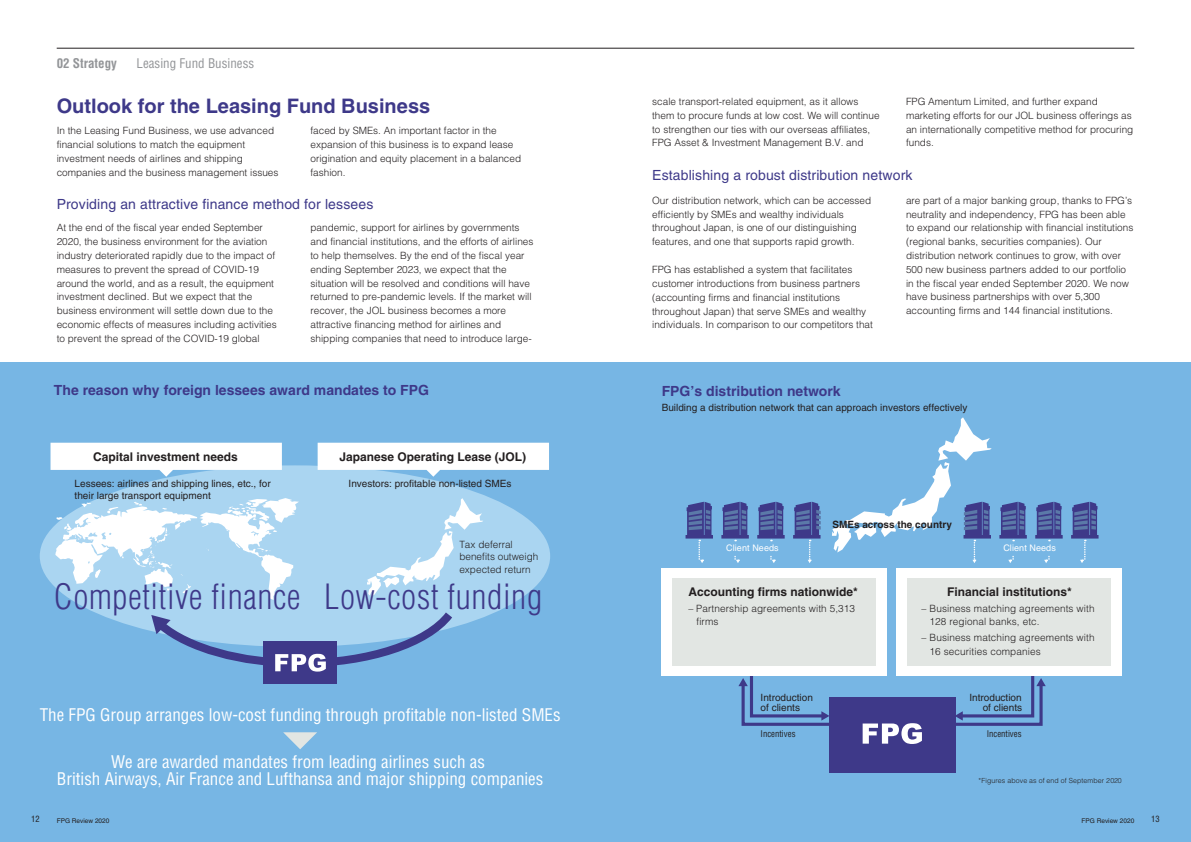
<style>
.page{position:relative;width:1191px;height:842px;background:#fff}
.page>*{position:absolute;margin:0;border:0;box-sizing:border-box;transform-origin:0 0}
.t1{font:300 condensed 34px "Helvetica LT Std";letter-spacing:.02em;color:#3e3989}
.t2{font:700 20px "Helvetica LT Std";color:#3e3989}
.t3{font:condensed 17px/16.8px "Helvetica LT Std";color:#fff;text-align:center}
.t4{font:14px "Helvetica LT Std";letter-spacing:.01em;color:#3e3989}
.t5{font:700 14px "Helvetica LT Std";color:#3e3989}
.t6{font:condensed 13px "Helvetica LT Std";color:#939598}
.t7{font:700 condensed 13px "Helvetica LT Std";color:#939598}
.t8{font:700 12px "Helvetica LT Std";color:#231f20}
.t9{font:300 10px/13.8px "Helvetica LT Std";color:#231f20}
.t10{font:10px/9.8px "Helvetica LT Std";color:#231f20}
.t11{font:700 10px "Helvetica LT Std";color:#231f20}
.t12{font:9px "Helvetica LT Std";letter-spacing:.01em;color:#fff}
.t13{font:condensed 9px "Helvetica LT Std";color:#231f20}
.t14{font:condensed 8.5px "Helvetica LT Std";color:#231f20}
.t15{font:300 7px "Helvetica LT Std";letter-spacing:.01em;color:#231f20}
.t16{font:6.5px "Helvetica LT Std";color:#231f20}
</style>
<div class="page">
<div style="left:0;top:363px;width:1191px;height:479px;background:#77b6e4"></div>
<div style="left:40px;top:465px;width:510px;height:182px;background:#aad5f1;border-radius:50%"></div>
<svg style="left:283px;top:732px;width:34px;height:17px"></svg>
<div style="left:263px;top:641px;width:74px;height:42px;background:#3e3989"></div>
<svg style="left:51px;top:443px;width:231px;height:34px"></svg>
<svg style="left:318px;top:443px;width:231px;height:34px"></svg>
<svg style="left:55px;top:498px;width:428px;height:174px"></svg>
<div style="left:897px;top:568px;width:224px;height:108px;background:#fff"></div>
<div style="left:828px;top:697px;width:127px;height:75px;background:#3e3989"></div>
<div style="left:661px;top:568px;width:225px;height:108px;background:#fff"></div>
<div style="left:672px;top:578px;width:204px;height:88px;background:#e2e6e3"></div>
<div style="left:907px;top:578px;width:204px;height:88px;background:#e2e6e3"></div>
<svg style="left:1071px;top:502px;width:27px;height:61px"></svg>
<svg style="left:1035px;top:502px;width:27px;height:61px"></svg>
<svg style="left:999px;top:502px;width:27px;height:61px"></svg>
<svg style="left:832px;top:417px;width:159px;height:146px"></svg>
<svg style="left:793px;top:502px;width:27px;height:61px"></svg>
<svg style="left:757px;top:502px;width:27px;height:61px"></svg>
<svg style="left:721px;top:502px;width:28px;height:61px"></svg>
<div style="left:999px;top:542px;width:62px;height:12px;background:#77b6e4"></div>
<svg style="left:685px;top:502px;width:28px;height:61px"></svg>
<div style="left:722px;top:542px;width:62px;height:12px;background:#77b6e4"></div>
<svg style="left:738px;top:668px;width:307px;height:76px"></svg>
<hr style="left:57px;top:48px;width:1077px;height:1px;background:#231f20">
<p class="t7" style="left:57px;top:55px;width:62px">02 Strategy</p>
<p class="t6" style="left:136px;top:55px;width:119px">Leasing Fund Business</p>
<p class="t2" style="left:57px;top:94px;width:375px">Outlook for the Leasing Fund Business</p>
<p class="t9" style="left:652px;top:94px;width:229px">scale transport-related equipment, as it allows them to procure funds at low cost. We will continue to strengthen our ties with our overseas affiliates, FPG Asset &amp; Investment Management B.V. and</p>
<p class="t9" style="left:906px;top:94px;width:229px">FPG Amentum Limited, and further expand marketing efforts for our JOL business offerings as an internationally competitive method for procuring funds.</p>
<p class="t9" style="left:57px;top:124px;width:223px">In the Leasing Fund Business, we use advanced financial solutions to match the equipment investment needs of airlines and shipping companies and the business management issues</p>
<p class="t9" style="left:310px;top:124px;width:212px">faced by SMEs. An important factor in the expansion of this business is to expand lease origination and equity placement in a balanced fashion.</p>
<p class="t4" style="left:57px;top:196px;width:318px">Providing an attractive finance method for lessees</p>
<p class="t4" style="left:652px;top:167px;width:262px">Establishing a robust distribution network</p>
<p class="t9" style="left:652px;top:193px;width:220px">Our distribution network, which can be accessed efficiently by SMEs and wealthy individuals throughout Japan, is one of our distinguishing features, and one that supports rapid growth.</p>
<p class="t9" style="left:652px;top:263px;width:222px">FPG has established a system that facilitates customer introductions from business partners (accounting firms and financial institutions throughout Japan) that serve SMEs and wealthy individuals. In comparison to our competitors that</p>
<p class="t9" style="left:906px;top:193px;width:229px">are part of a major banking group, thanks to FPG’s neutrality and independency, FPG has been able to expand our relationship with financial institutions (regional banks, securities companies). Our distribution network continues to grow, with over 500 new business partners added to our portfolio in the fiscal year ended September 2020. We now have business partnerships with over 5,300 accounting firms and 144 financial institutions.</p>
<p class="t9" style="left:57px;top:221px;width:222px">At the end of the fiscal year ended September 2020, the business environment for the aviation industry deteriorated rapidly due to the impact of measures to prevent the spread of COVID-19 around the world, and as a result, the equipment investment declined. But we expect that the business environment will settle down due to the economic effects of measures including activities to prevent the spread of the COVID-19 global</p>
<p class="t9" style="left:310px;top:221px;width:224px">pandemic, support for airlines by governments and financial institutions, and the efforts of airlines to help themselves. By the end of the fiscal year ending September 2023, we expect that the situation will be resolved and conditions will have returned to pre-pandemic levels. If the market will recover, the JOL business becomes a more attractive financing method for airlines and shipping companies that need to introduce large-</p>
<p class="t5" style="left:54px;top:382px;width:377px">The reason why foreign lessees award mandates to FPG</p>
<p class="t8" style="left:93px;top:449px;width:146px">Capital investment needs</p>
<p class="t8" style="left:339px;top:449px;width:188px">Japanese Operating Lease (JOL)</p>
<p class="t10" style="left:75px;top:477px;width:198px;line-height:12.6px">Lessees: airlines and shipping lines, etc., for their large transport equipment</p>
<p class="t1" style="left:54px;top:576px;width:248px">Competitive finance</p>
<p class="t10" style="left:348px;top:478px;width:164px">Investors: profitable non-listed SMEs</p>
<p class="t9" style="left:459px;top:538px;width:80px;line-height:12.6px">Tax deferral benefits outweigh expected return</p>
<p class="t1" style="left:324px;top:576px;width:219px">Low-cost funding</p>
<p class="t3" style="left:40px;top:707px;width:522px">The FPG Group arranges low-cost funding through profitable non-listed SMEs</p>
<p class="t3" style="left:57px;top:753px;width:488px">We are awarded mandates from leading airlines such as<br>British Airways, Air France and Lufthansa and major shipping companies</p>
<p class="t5" style="left:661px;top:382px;width:180px">FPG’s distribution network</p>
<p class="t10" style="left:661px;top:403px;width:307px">Building a distribution network that can approach investors effectively</p>
<p class="t11" style="left:832px;top:518px;width:121px">SMEs across the country</p>
<p class="t12" style="left:726px;top:543px;width:54px">Client Needs</p>
<p class="t12" style="left:1003px;top:543px;width:54px">Client Needs</p>
<p class="t8" style="left:688px;top:584px;width:171px">Accounting firms nationwide*</p>
<p class="t9" style="left:696px;top:601px;width:160px;line-height:13.3px;text-indent:-8px">– Partnership agreements with 5,313 firms</p>
<p class="t10" style="left:760px;top:692px;width:54px">Introduction of clients</p>
<p class="t13" style="left:760px;top:728px;width:36px">Incentives</p>
<p class="t8" style="left:947px;top:584px;width:126px">Financial institutions*</p>
<p class="t9" style="left:929px;top:601px;width:167px;line-height:13.3px;text-indent:-8px">– Business matching agreements with<br>128 regional banks, etc.</p>
<p class="t9" style="left:929px;top:631px;width:167px;line-height:13.3px;text-indent:-8px">– Business matching agreements with<br>16 securities companies</p>
<p class="t10" style="left:969px;top:692px;width:54px;text-align:right">Introduction of clients</p>
<p class="t13" style="left:986px;top:728px;width:36px">Incentives</p>
<p class="t15" style="left:978px;top:776px;width:145px">*Figures above as of end of September 2020</p>
<p class="t14" style="left:31px;top:814px;width:10px">12</p>
<p class="t16" style="left:57px;top:816px;width:54px">FPG Review 2020</p>
<p class="t16" style="left:1081px;top:816px;width:54px">FPG Review 2020</p>
<p class="t14" style="left:1151px;top:814px;width:10px">13</p>
</div>
